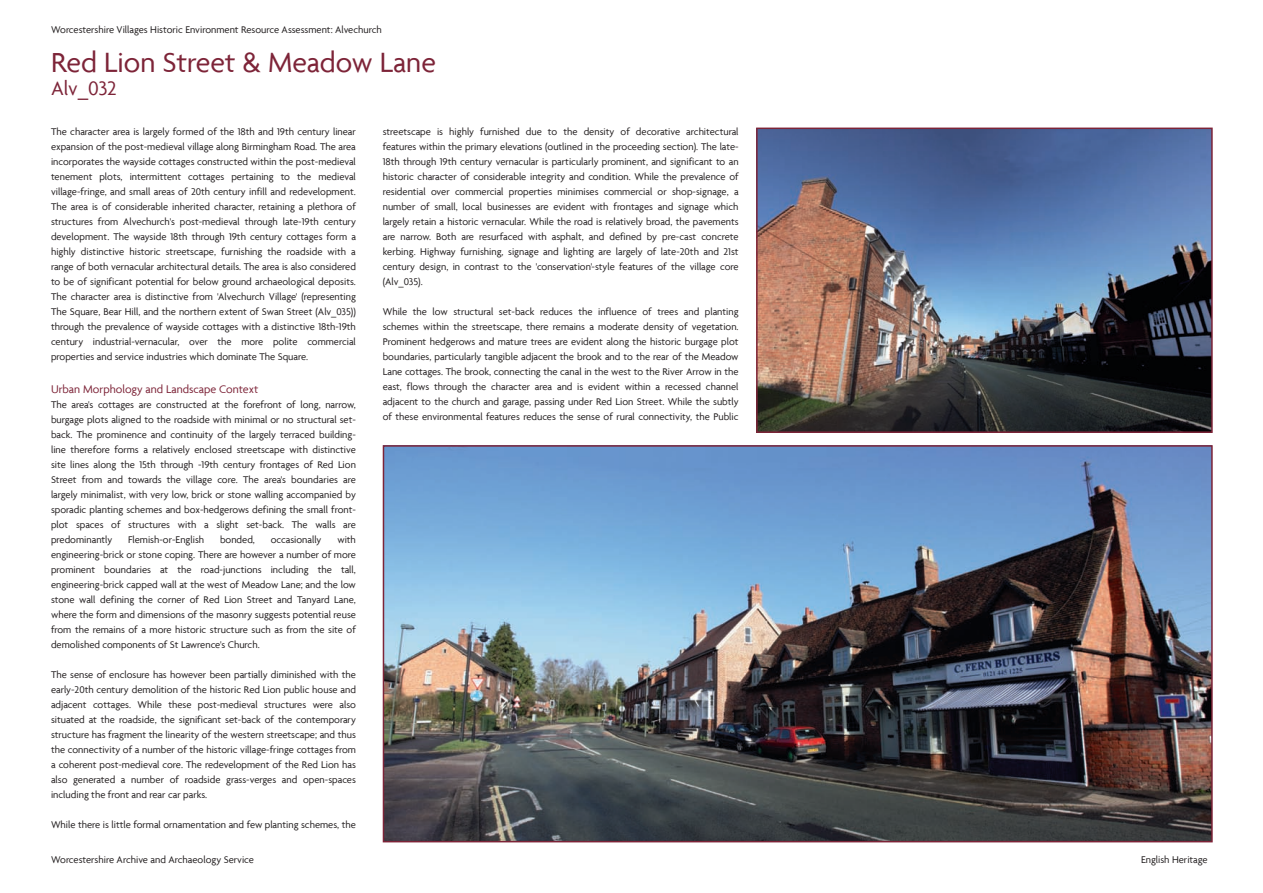
<style>
.page{position:relative;width:1263px;height:893px;background:#fff}
.page>*{position:absolute;margin:0;border:0;box-sizing:border-box;transform-origin:0 0}
.t1{font:30px "Agenda";color:#7d2438}
.t2{font:21px "Agenda";letter-spacing:-.02em;color:#7d2438}
.t3{font:12px "Agenda";color:#7d2438}
.t4{font:10.5px/15px "Agenda";color:#231f20;text-align:justify}
</style>
<div class="page">
<img style="left:759px;top:131px;width:451px;height:299px">
<div style="left:756px;top:128px;width:457px;height:305px;border:2px solid #7d2438"></div>
<img style="left:386px;top:448px;width:824px;height:391px">
<div style="left:383px;top:445px;width:830px;height:397px;border:2px solid #7d2438"></div>
<p class="t4" style="left:51px;top:22px;width:332px">Worcestershire Villages Historic Environment Resource Assessment: Alvechurch</p>
<h1 class="t1" style="left:51px;top:45px;width:386px">Red Lion Street &amp; Meadow Lane</h1>
<h2 class="t2" style="left:51px;top:76px;width:67px">Alv_032</h2>
<p class="t4" style="left:51px;top:124px;width:306px">The character area is largely formed of the 18th and 19th century linear expansion of the post-medieval village along Birmingham Road. The area incorporates the wayside cottages constructed within the post-medieval tenement plots, intermittent cottages pertaining to the medieval village-fringe, and small areas of 20th century infill and redevelopment.<br>The area is of considerable inherited character, retaining a plethora of structures from Alvechurch's post-medieval through late-19th century development. The wayside 18th through 19th century cottages form a highly distinctive historic streetscape, furnishing the roadside with a range of both vernacular architectural details. The area is also considered to be of significant potential for below ground archaeological deposits.<br>The character area is distinctive from 'Alvechurch Village' (representing The Square, Bear Hill, and the northern extent of Swan Street (Alv_035)) through the prevalence of wayside cottages with a distinctive 18th-19th century industrial-vernacular, over the more polite commercial properties and service industries which dominate The Square.</p>
<p class="t3" style="left:51px;top:382px;width:209px">Urban Morphology and Landscape Context</p>
<p class="t4" style="left:51px;top:397px;width:306px">The area's cottages are constructed at the forefront of long, narrow, burgage plots aligned to the roadside with minimal or no structural set&shy;back. The prominence and continuity of the largely terraced building&shy;line therefore forms a relatively enclosed streetscape with distinctive site lines along the 15th through -19th century frontages of Red Lion Street from and towards the village core. The area's boundaries are largely minimalist, with very low, brick or stone walling accompanied by sporadic planting schemes and box-hedgerows defining the small front&shy;plot spaces of structures with a slight set-back. The walls are predominantly</p>
<p class="t4" style="left:383px;top:124px;width:357px">streetscape is highly furnished due to the density of decorative architectural features within the primary elevations (outlined in the proceeding section). The late-18th through 19th century vernacular is particularly prominent, and significant to an historic character of considerable integrity and condition. While the prevalence of residential over commercial properties minimises commercial or shop-signage, a number of small, local businesses are evident with frontages and signage which largely retain a historic vernacular. While the road is relatively broad, the pavements are narrow. Both are resurfaced with asphalt, and defined by pre-cast concrete kerbing. Highway furnishing, signage and lighting are largely of late-20th and 21st century design, in contrast to the 'conservation'-style features of the village core (Alv_035).</p>
<p class="t4" style="left:383px;top:304px;width:357px">While the low structural set-back reduces the influence of trees and planting schemes within the streetscape, there remains a moderate density of vegetation.<br>Prominent hedgerows and mature trees are evident along the historic burgage plot boundaries, particularly tangible adjacent the brook and to the rear of the Meadow Lane cottages. The brook, connecting the canal in the west to the River Arrow in the east, flows through the character area and is evident within a recessed channel adjacent to the church and garage, passing under Red Lion Street. While the subtly of these environmental features reduces the sense of rural connectivity, the Public</p>
<p class="t4" style="left:51px;top:532px;width:306px;text-indent:286px">with engineering-brick or stone coping. There are however a number of more prominent boundaries at the road-junctions including the tall, engineering-brick capped wall at the west of Meadow Lane; and the low stone wall defining the corner of Red Lion Street and Tanyard Lane, where the form and dimensions of the masonry suggests potential reuse from the remains of a more historic structure such as from the site of demolished components of St Lawrence's Church.</p>
<p class="t4" style="left:51px;top:667px;width:306px">The sense of enclosure has however been partially diminished with the early-20th century demolition of the historic Red Lion public house and adjacent cottages. While these post-medieval structures were also situated at the roadside, the significant set-back of the contemporary structure has fragment the linearity of the western streetscape; and thus the connectivity of a number of the historic village-fringe cottages from a coherent post-medieval core. The redevelopment of the Red Lion has also generated a number of roadside grass-verges and open-spaces including the front and rear car parks.</p>
<p class="t4" style="left:51px;top:817px;width:306px">While there is little formal ornamentation and few planting schemes, the</p>
<p class="t4" style="left:128px;top:532px;width:78px">Flemish-or-English</p>
<p class="t4" style="left:220px;top:532px;width:36px">bonded,</p>
<p class="t4" style="left:271px;top:532px;width:52px">occasionally</p>
<p class="t4" style="left:51px;top:851px;width:204px">Worcestershire Archive and Archaeology Service</p>
<p class="t4" style="left:1141px;top:851px;width:68px">English Heritage</p>
</div>
